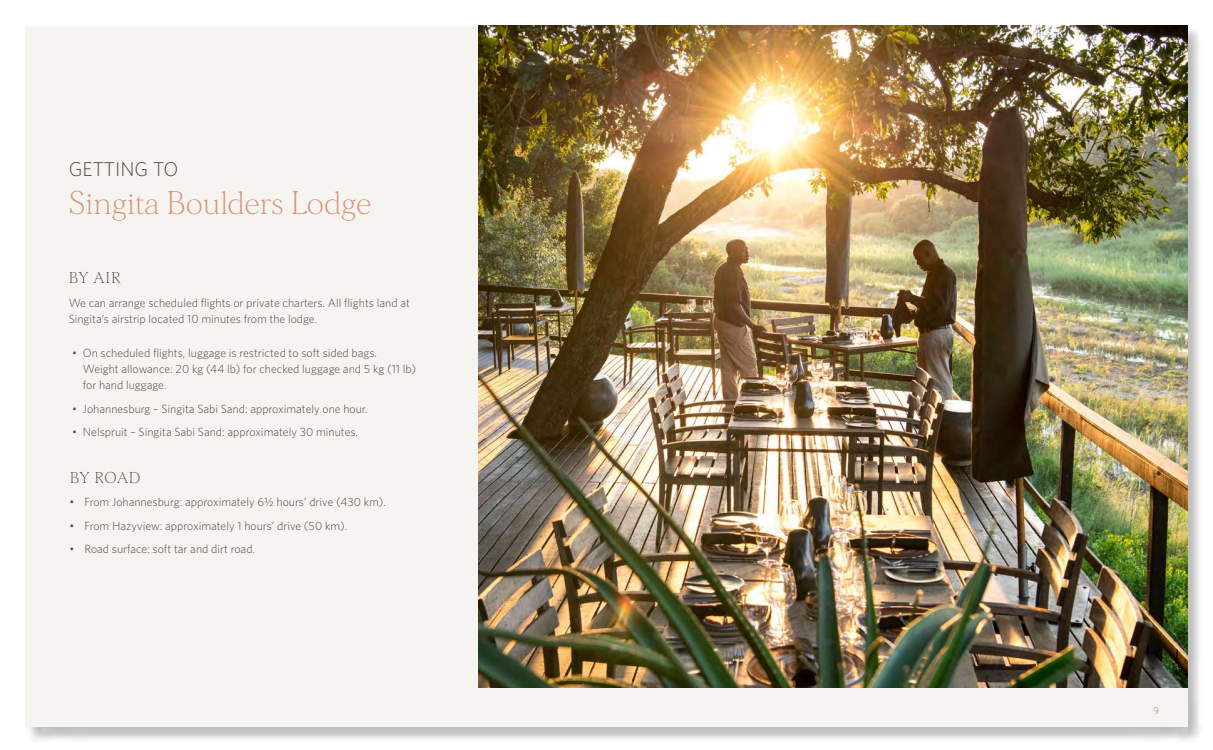
<style>
.page{position:relative;width:1213px;height:750px;background:#fff}
.page>*{position:absolute;margin:0;border:0;box-sizing:border-box;transform-origin:0 0}
.t1{font:200 31.25px "Morion";color:#d69677}
.t2{font:300 20px "Whitney";color:#4d4945}
.t3{font:200 15px "Morion";letter-spacing:.03em;color:#4d4945}
.t4{font:300 11.88px/16.2px "Whitney";color:#4d4945}
.t5{font:10px "Whitney";color:#d69677}
</style>
<div class="page">
<div style="left:26px;top:27px;width:1177px;height:715px;background:#808080;opacity:.5"></div>
<div style="left:25px;top:26px;width:1162px;height:700px;background:#f6f4f0"></div>
<img style="left:479px;top:26px;width:708px;height:662px">
<h2 class="t2" style="left:69px;top:156px;width:111px">GETTING TO</h2>
<h1 class="t1" style="left:69px;top:185px;width:304px">Singita Boulders Lodge</h1>
<p class="t3" style="left:69px;top:270px;width:53px">BY AIR</p>
<p class="t4" style="left:69px;top:294px;width:343px">We can arrange scheduled flights or private charters. All flights land at<br>Singita’s airstrip located 10 minutes from the lodge.</p>
<p class="t4" style="left:83px;top:344px;width:335px;text-indent:-11px">• On scheduled flights, luggage is restricted to soft sided bags.<br>Weight allowance: 20 kg (44 lb) for checked luggage and 5 kg (11 lb) for hand luggage.</p>
<p class="t4" style="left:72px;top:400px;width:297px">• Johannesburg – Singita Sabi Sand: approximately one hour.</p>
<p class="t4" style="left:72px;top:423px;width:287px">• Nelspruit – Singita Sabi Sand: approximately 30 minutes.</p>
<p class="t3" style="left:70px;top:469px;width:72px">BY ROAD</p>
<p class="t4" style="left:70px;top:494px;width:318px">• From Johannesburg: approximately 6½ hours’ drive (430 km).</p>
<p class="t4" style="left:70px;top:517px;width:279px">• From Hazyview: approximately 1 hours’ drive (50 km).</p>
<p class="t4" style="left:70px;top:540px;width:187px">• Road surface: soft tar and dirt road.</p>
<p class="t5" style="left:1153px;top:704px;width:7px">9</p>
</div>
